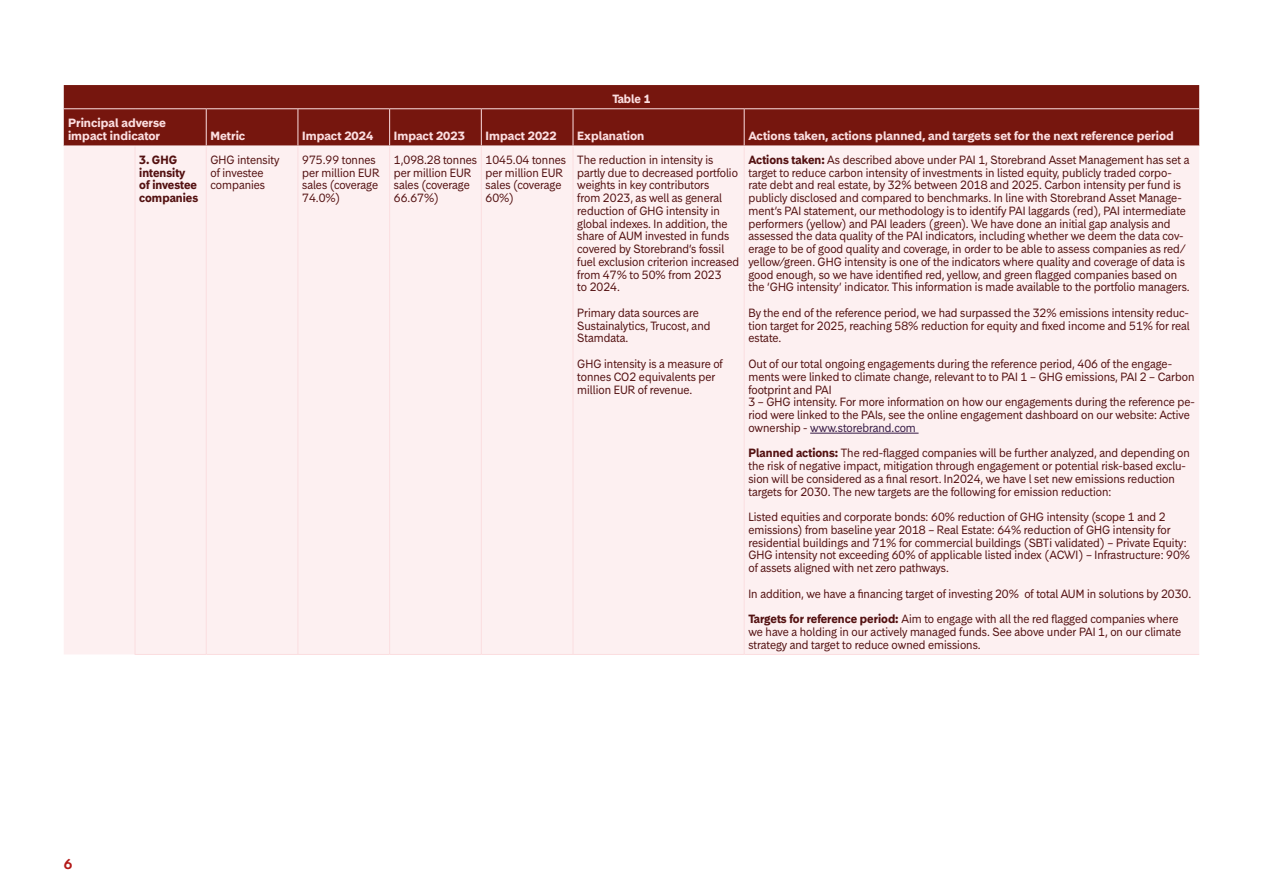
<style>
.page{position:relative;width:1263px;height:893px;background:#fff}
.page>*{position:absolute;margin:0;border:0;box-sizing:border-box;transform-origin:0 0}
.t1{font:600 13.5px "Storebrand Text";color:#b31918}
.Table_content_cells_extra_dark_red__righ{font:11.25px/12.8px "Storebrand Text";color:#531111;scale:.95 1}
.Table_content_cells_extra_dark_red__left{font:11.25px/12.8px "Storebrand Text";color:#531111;scale:.95 1}
.Table_header_row_light_red__left__-_8pt{font:700 11.25px/13.5px "Storebrand Text";color:#fbdee0}
.Table_content_cells_extra_dark_red__left-2{font:700 11.25px/12.8px "Storebrand Text";color:#531111;scale:.95 1}
.Table_header_row_light_red__left__-_8pt-2{font:700 11.25px "Storebrand Text";color:#fbdee0;scale:.95 1}
.s1{font-weight:700}
.s2{color:#381c47}
</style>
<div class="page">
<div style="left:64px;top:85px;width:1135px;height:60px;background:#76160e"></div>
<div style="left:64px;top:147px;width:1135px;height:507px;background:#fdf0f1"></div>
<hr style="left:298px;top:109px;width:1px;height:36px;background:#fbdee0">
<hr style="left:389px;top:109px;width:1px;height:36px;background:#fbdee0">
<hr style="left:481px;top:109px;width:1px;height:36px;background:#fbdee0">
<hr style="left:573px;top:109px;width:1px;height:36px;background:#fbdee0">
<hr style="left:206px;top:147px;width:1px;height:507px;background:#fbdee0">
<hr style="left:298px;top:147px;width:1px;height:507px;background:#fbdee0">
<hr style="left:389px;top:147px;width:1px;height:507px;background:#fbdee0">
<hr style="left:481px;top:147px;width:1px;height:507px;background:#fbdee0">
<hr style="left:573px;top:147px;width:1px;height:507px;background:#fbdee0">
<hr style="left:744px;top:147px;width:1px;height:507px;background:#fbdee0">
<hr style="left:206px;top:109px;width:1px;height:36px;background:#fbdee0">
<hr style="left:64px;top:145px;width:71px;height:2px;background:#fdf0f1">
<hr style="left:135px;top:145px;width:71px;height:2px;background:#fdf0f1">
<hr style="left:64px;top:108px;width:71px;height:1px;background:#fbdee0">
<hr style="left:135px;top:108px;width:71px;height:1px;background:#fbdee0">
<hr style="left:206px;top:108px;width:92px;height:1px;background:#fbdee0">
<hr style="left:298px;top:108px;width:92px;height:1px;background:#fbdee0">
<hr style="left:390px;top:108px;width:91px;height:1px;background:#fbdee0">
<hr style="left:481px;top:108px;width:92px;height:1px;background:#fbdee0">
<hr style="left:573px;top:108px;width:171px;height:1px;background:#fbdee0">
<hr style="left:744px;top:108px;width:455px;height:1px;background:#fbdee0">
<hr style="left:744px;top:109px;width:1px;height:36px;background:#fbdee0">
<hr style="left:481px;top:654px;width:92px;height:1px;background:#fbdee0">
<hr style="left:135px;top:147px;width:1px;height:507px;background:#fbdee0">
<hr style="left:135px;top:654px;width:71px;height:1px;background:#fbdee0">
<hr style="left:206px;top:654px;width:92px;height:1px;background:#fbdee0">
<hr style="left:298px;top:654px;width:92px;height:1px;background:#fbdee0">
<hr style="left:390px;top:654px;width:91px;height:1px;background:#fbdee0">
<hr style="left:573px;top:654px;width:171px;height:1px;background:#fbdee0">
<hr style="left:744px;top:654px;width:455px;height:1px;background:#fbdee0">
<hr style="left:206px;top:145px;width:92px;height:2px;background:#fdf0f1">
<hr style="left:298px;top:145px;width:92px;height:2px;background:#fdf0f1">
<hr style="left:390px;top:145px;width:91px;height:2px;background:#fdf0f1">
<hr style="left:481px;top:145px;width:92px;height:2px;background:#fdf0f1">
<hr style="left:573px;top:145px;width:171px;height:2px;background:#fdf0f1">
<hr style="left:744px;top:145px;width:455px;height:2px;background:#fdf0f1">
<hr style="left:810px;top:433px;width:108px;height:1px;background:#381c47">
<p class="Table_header_row_light_red__left__-_8pt" style="left:68px;top:115px;width:99px">Principal adverse impact indicator</p>
<p class="Table_header_row_light_red__left__-_8pt-2" style="left:612px;top:91px;width:42px">Table 1</p>
<p class="Table_header_row_light_red__left__-_8pt" style="left:210px;top:129px;width:36px">Metric</p>
<p class="Table_header_row_light_red__left__-_8pt" style="left:302px;top:129px;width:73px">Impact 2024</p>
<p class="Table_header_row_light_red__left__-_8pt" style="left:394px;top:129px;width:73px">Impact 2023</p>
<p class="Table_header_row_light_red__left__-_8pt" style="left:486px;top:129px;width:73px">Impact 2022</p>
<p class="Table_header_row_light_red__left__-_8pt" style="left:577px;top:129px;width:69px">Explanation</p>
<p class="Table_header_row_light_red__left__-_8pt" style="left:748px;top:129px;width:427px">Actions taken, actions planned, and targets set for the next reference period</p>
<p class="Table_content_cells_extra_dark_red__left-2" style="left:139px;top:153px;width:64px">3. GHG intensity of investee companies</p>
<p class="Table_content_cells_extra_dark_red__left" style="left:210px;top:153px;width:74px">GHG intensity of investee companies</p>
<p class="Table_content_cells_extra_dark_red__left" style="left:302px;top:153px;width:83px">975.99 tonnes per million EUR sales (coverage<br>74.0%)</p>
<p class="Table_content_cells_extra_dark_red__left" style="left:394px;top:153px;width:89px">1,098.28 tonnes per million EUR sales (coverage<br>66.67%)</p>
<p class="Table_content_cells_extra_dark_red__left" style="left:486px;top:153px;width:86px">1045.04 tonnes per million EUR sales (coverage<br>60%)</p>
<p class="Table_content_cells_extra_dark_red__left" style="left:577px;top:153px;width:172px">The reduction in intensity is partly due to decreased portfolio weights in key contributors<br>from 2023, as well as general reduction of GHG intensity in global indexes. In addition, the share of AUM invested in funds covered by Storebrand’s fossil fuel exclusion criterion increased from 47% to 50% from 2023<br>to 2024.</p>
<p class="Table_content_cells_extra_dark_red__left" style="left:577px;top:306px;width:142px">Primary data sources are<br>Sustainalytics, Trucost, and<br>Stamdata.</p>
<p class="Table_content_cells_extra_dark_red__left" style="left:577px;top:357px;width:155px">GHG intensity is a measure of tonnes CO2 equivalents per million EUR of revenue.</p>
<p class="Table_content_cells_extra_dark_red__righ" style="left:748px;top:153px;width:466px"><span class="s1">Actions taken:</span> As described above under PAI 1, Storebrand Asset Management has set a target to reduce carbon intensity of investments in listed equity, publicly traded corpo&shy;rate debt and real estate, by 32% between 2018 and 2025. Carbon intensity per fund is publicly disclosed and compared to benchmarks. In line with Storebrand Asset Manage&shy;ment’s PAI statement, our methodology is to identify PAI laggards (red), PAI intermediate performers (yellow) and PAI leaders (green). We have done an initial gap analysis and assessed the data quality of the PAI indicators, including whether we deem the data cov&shy;erage to be of good quality and coverage, in order to be able to assess companies as red/ yellow/green. GHG intensity is one of the indicators where quality and coverage of data is good enough, so we have identified red, yellow, and green flagged companies based on the ‘GHG intensity’ indicator. This information is made available to the portfolio managers.</p>
<p class="Table_content_cells_extra_dark_red__righ" style="left:748px;top:306px;width:466px;text-align:justify">By the end of the reference period, we had surpassed the 32% emissions intensity reduc&shy;tion target for 2025, reaching 58% reduction for equity and fixed income and 51% for real estate.</p>
<p class="Table_content_cells_extra_dark_red__righ" style="left:748px;top:357px;width:471px">Out of our total ongoing engagements during the reference period, 406 of the engage&shy;ments were linked to climate change, relevant to to PAI 1 – GHG emissions, PAI 2 – Carbon footprint and PAI</p>
<p class="Table_content_cells_extra_dark_red__righ" style="left:748px;top:396px;width:471px">3 – GHG intensity. For more information on how our engagements during the reference pe&shy;riod were linked to the PAIs, see the online engagement dashboard on our website: Active ownership - <span class="s2">www.storebrand.com</span></p>
<p class="Table_content_cells_extra_dark_red__righ" style="left:748px;top:447px;width:466px"><span class="s1">Planned actions:</span> The red-flagged companies will be further analyzed, and depending on the risk of negative impact, mitigation through engagement or potential risk-based exclu&shy;sion will be considered as a final resort. In2024, we have l set new emissions reduction targets for 2030. The new targets are the following for emission reduction:</p>
<p class="Table_content_cells_extra_dark_red__righ" style="left:748px;top:510px;width:466px">Listed equities and corporate bonds: 60% reduction of GHG intensity (scope 1 and 2 emissions) from baseline year 2018 – Real Estate: 64% reduction of GHG intensity for residential buildings and 71% for commercial buildings (SBTi validated) – Private Equity:<br>GHG intensity not exceeding 60% of applicable listed index (ACWI) – Infrastructure: 90% of assets aligned with net zero pathways.</p>
<p class="Table_content_cells_extra_dark_red__righ" style="left:748px;top:587px;width:468px">In addition, we have a financing target of investing 20% of total AUM in solutions by 2030.</p>
<p class="Table_content_cells_extra_dark_red__righ" style="left:748px;top:612px;width:457px"><span class="s1">Targets for reference period:</span> Aim to engage with all the red flagged companies where we have a holding in our actively managed funds. See above under PAI 1, on our climate strategy and target to reduce owned emissions.</p>
<p class="t1" style="left:64px;top:855px;width:10px">6</p>
</div>
